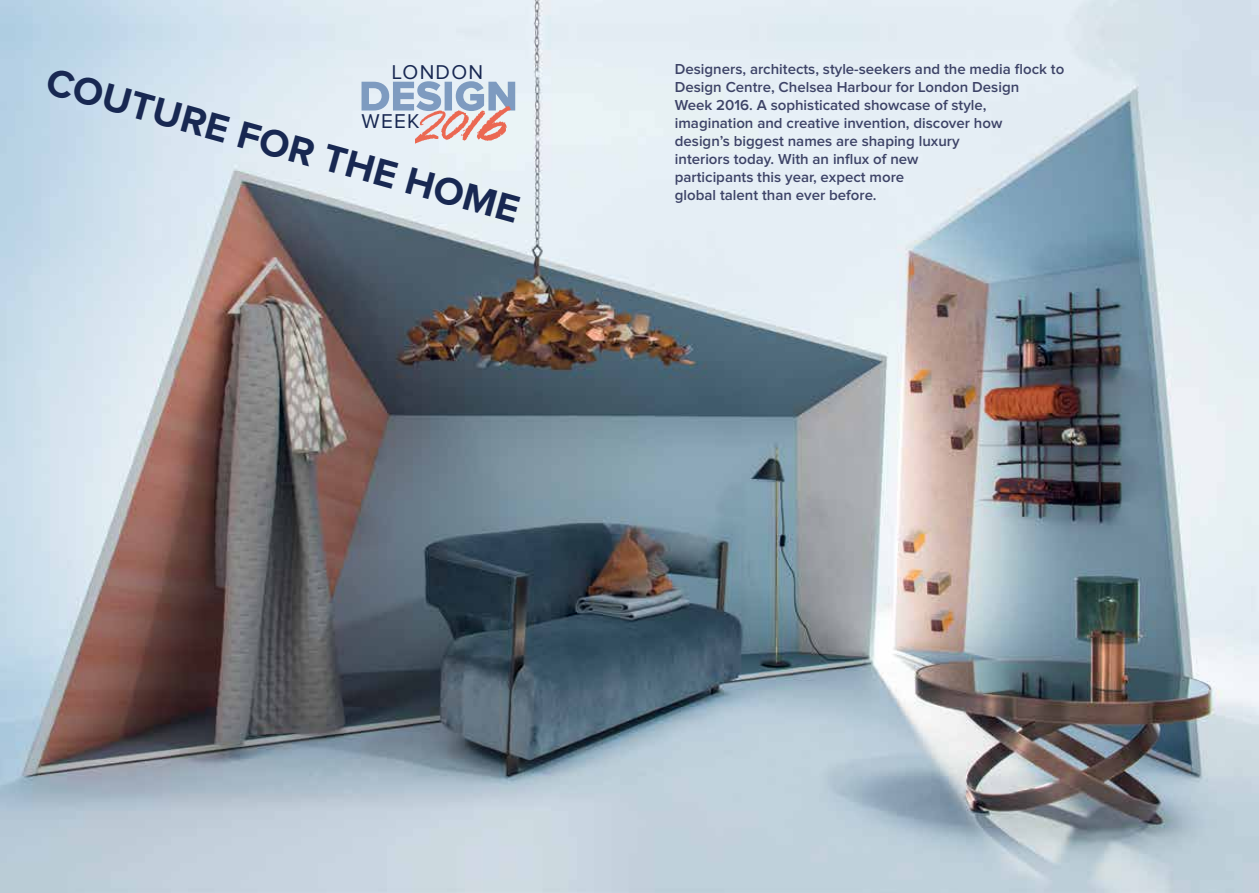
<style>
.page{position:relative;width:1259px;height:893px;background:#fff}
.page>*{position:absolute;margin:0;border:0;box-sizing:border-box;transform-origin:0 0}
.t1{font:700 39.75px "Proxima Nova";color:#182852}
.t2{font:20.7px "Proxima Nova";letter-spacing:.06em;color:#182852}
.t3{font:600 15px/18px "Proxima Nova";color:#3d4367}
</style>
<div class="page">
<img style="left:0;top:0;width:1259px;height:893px">
<svg style="left:361px;top:81px;width:154px;height:30px;background:#a6bcd4"></svg>
<img style="left:415px;top:105px;width:98px;height:41px">
<h1 class="t1" style="left:53px;top:61px;width:490px;rotate:16deg">COUTURE FOR THE HOME</h1>
<p class="t3" style="left:675px;top:61px;width:391px">Designers, architects, style-seekers and the media flock to Design Centre, Chelsea Harbour for London Design<br>Week 2016. A sophisticated showcase of style, imagination and creative invention, discover how<br>design’s biggest names are shaping luxury<br>interiors today. With an influx of new<br>participants this year, expect more<br>global talent than ever before.</p>
<h2 class="t2" style="left:392px;top:62px;width:93px">LONDON</h2>
<h2 class="t2" style="left:361px;top:112px;width:60px">WEEK</h2>
</div>
